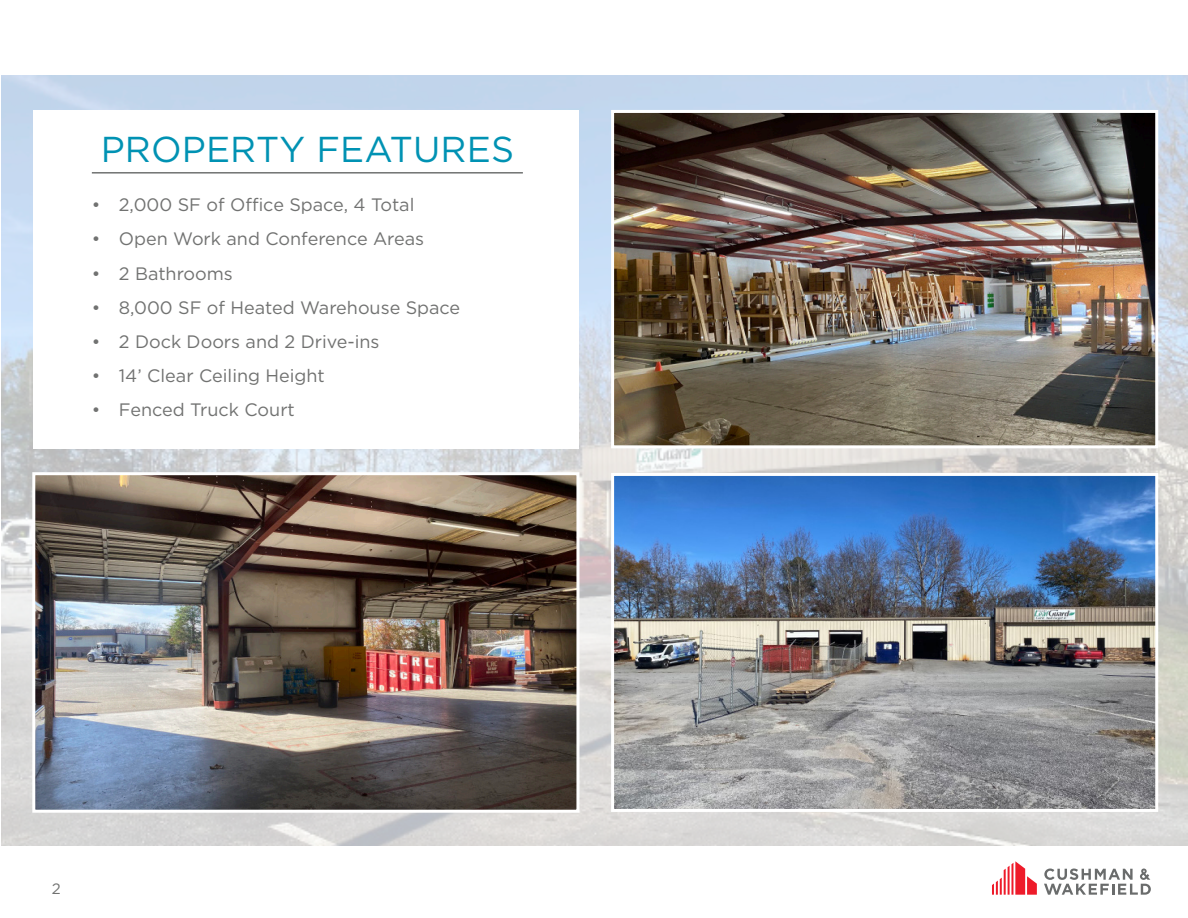
<style>
.page{position:relative;width:1188px;height:918px;background:#fff}
.page>*{position:absolute;margin:0;border:0;box-sizing:border-box;transform-origin:0 0}
.t1{font:36px "Gotham";letter-spacing:.005em;color:#0092b3}
.t2{font:18px "Gotham";color:#717271}
.t3{font:15px "Gotham";color:#717271}
</style>
<div class="page">
<img style="left:1px;top:76px;width:1187px;height:769px">
<img style="left:615px;top:114px;width:539px;height:330px">
<div style="left:611px;top:110px;width:547px;height:338px;border:3px solid #fff"></div>
<img style="left:615px;top:477px;width:539px;height:331px">
<div style="left:611px;top:473px;width:547px;height:339px;border:3px solid #fff"></div>
<div style="left:33px;top:110px;width:546px;height:338px;background:#fff"></div>
<hr style="left:92px;top:172px;width:431px;height:2px;background:#707271">
<svg style="left:992px;top:861px;width:45px;height:34px"></svg>
<svg style="left:1044px;top:868px;width:107px;height:27px"></svg>
<img style="left:36px;top:476px;width:539px;height:333px">
<div style="left:32px;top:472px;width:547px;height:341px;border:3px solid #fff"></div>
<p class="t1" style="left:101px;top:126px;width:415px">PROPERTY FEATURES</p>
<p class="t2" style="left:92px;top:193px;width:324px">• 2,000 SF of Office Space, 4 Total</p>
<p class="t2" style="left:92px;top:228px;width:334px">• Open Work and Conference Areas</p>
<p class="t2" style="left:92px;top:262px;width:143px">• 2 Bathrooms</p>
<p class="t2" style="left:92px;top:296px;width:370px">• 8,000 SF of Heated Warehouse Space</p>
<p class="t2" style="left:92px;top:330px;width:289px">• 2 Dock Doors and 2 Drive-ins</p>
<p class="t2" style="left:92px;top:364px;width:235px">• 14’ Clear Ceiling Height</p>
<p class="t2" style="left:92px;top:399px;width:205px">• Fenced Truck Court</p>
<p class="t3" style="left:52px;top:879px;width:10px">2</p>
</div>
